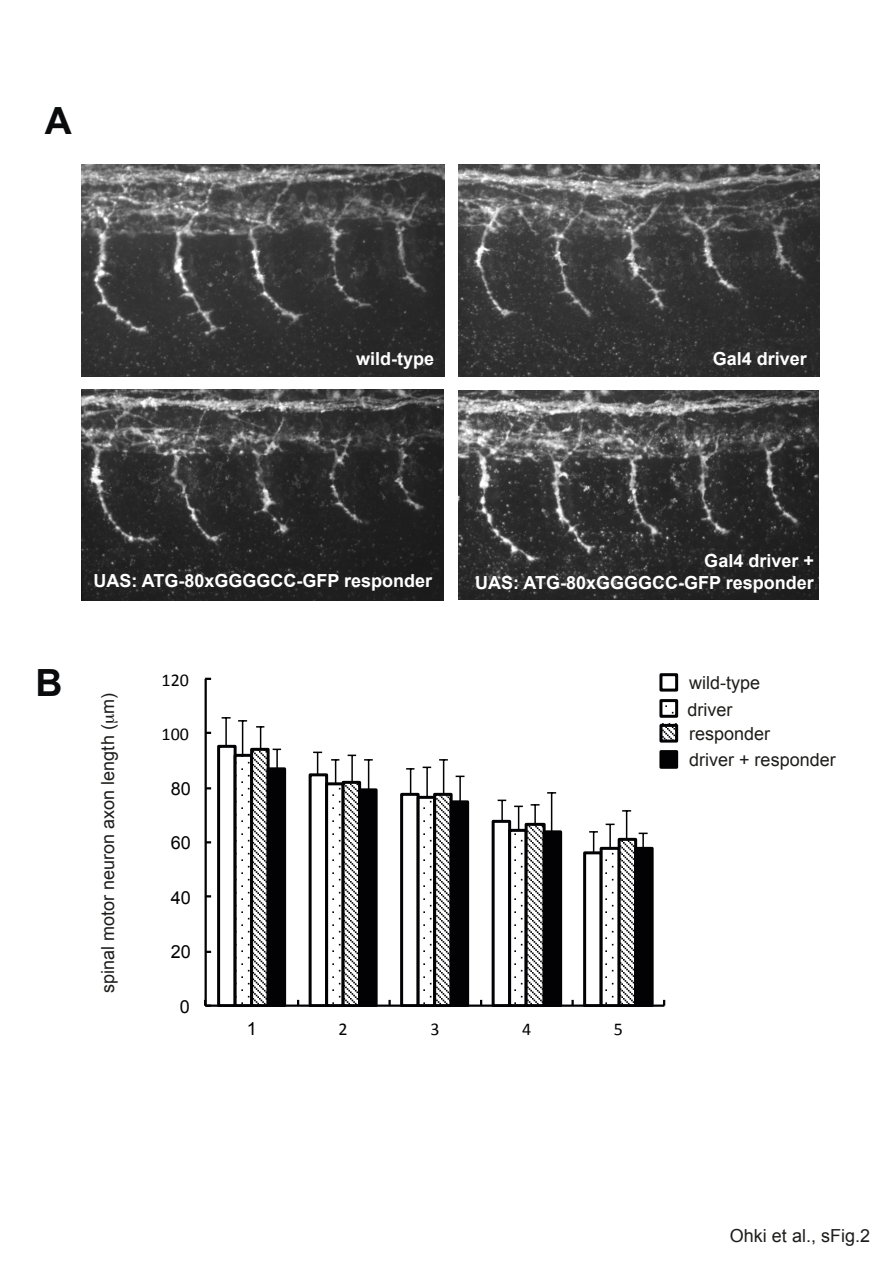
<style>
.page{position:relative;width:893px;height:1263px;background:#fff}
.page>*{position:absolute;margin:0;border:0;box-sizing:border-box;transform-origin:0 0}
.t1{font:700 37.5px "Arial";color:#0a0b0c}
.t2{font:700 18px/21.6px "Arial";color:#fff;text-align:right}
.t3{font:18px/27px "Arial";color:#1d1d1b}
.t4{font:18px "Arial";color:#020204}
.t5{font:18px "Calibri";color:#020204}
</style>
<div class="page">
<img style="left:82px;top:164px;width:362px;height:213px">
<img style="left:458px;top:164px;width:361px;height:213px">
<img style="left:82px;top:389px;width:361px;height:211px">
<img style="left:458px;top:390px;width:361px;height:209px">
<svg style="left:217px;top:743px;width:27px;height:261px"></svg>
<svg style="left:232px;top:752px;width:17px;height:252px"></svg>
<svg style="left:249px;top:747px;width:199px;height:257px"></svg>
<svg style="left:265px;top:766px;width:389px;height:238px"></svg>
<hr style="left:225px;top:718px;width:2px;height:28px;background:#020204">
<svg style="left:222px;top:717px;width:9px;height:2px"></svg>
<svg style="left:313px;top:752px;width:9px;height:23px"></svg>
<svg style="left:406px;top:768px;width:8px;height:26px"></svg>
<hr style="left:501px;top:800px;width:2px;height:21px;background:#020204">
<svg style="left:589px;top:831px;width:9px;height:22px"></svg>
<hr style="left:242px;top:721px;width:1px;height:34px;background:#020204">
<svg style="left:238px;top:720px;width:9px;height:2px"></svg>
<svg style="left:331px;top:759px;width:8px;height:25px"></svg>
<hr style="left:426px;top:767px;width:2px;height:30px;background:#020204">
<svg style="left:514px;top:806px;width:9px;height:24px"></svg>
<hr style="left:609px;top:824px;width:2px;height:24px;background:#020204">
<svg style="left:606px;top:823px;width:9px;height:2px"></svg>
<svg style="left:256px;top:726px;width:8px;height:23px"></svg>
<hr style="left:351px;top:755px;width:2px;height:27px;background:#020204">
<hr style="left:443px;top:760px;width:1px;height:34px;background:#020204">
<svg style="left:531px;top:804px;width:9px;height:20px"></svg>
<svg style="left:622px;top:810px;width:9px;height:29px"></svg>
<hr style="left:276px;top:749px;width:2px;height:20px;background:#020204">
<svg style="left:364px;top:759px;width:9px;height:30px"></svg>
<hr style="left:459px;top:776px;width:2px;height:26px;background:#020204">
<hr style="left:551px;top:793px;width:1px;height:39px;background:#020204">
<svg style="left:547px;top:792px;width:9px;height:2px"></svg>
<svg style="left:639px;top:833px;width:9px;height:15px"></svg>
<hr style="left:205px;top:679px;width:2px;height:327px;background:#020204">
<hr style="left:206px;top:1004px;width:458px;height:3px;background:#020204">
<svg style="left:204px;top:1000px;width:7px;height:7px"></svg>
<svg style="left:388px;top:1000px;width:3px;height:5px"></svg>
<svg style="left:571px;top:1000px;width:3px;height:5px"></svg>
<div style="left:659px;top:673px;width:19px;height:19px;border:3px solid #020204"></div>
<svg style="left:665px;top:705px;width:9px;height:9px"></svg>
<div style="left:659px;top:699px;width:19px;height:19px;border:3px solid #020204"></div>
<svg style="left:663px;top:728px;width:11px;height:11px"></svg>
<div style="left:659px;top:724px;width:19px;height:19px;border:3px solid #020204"></div>
<div style="left:661px;top:751px;width:16px;height:15px;background:#020204"></div>
<div style="left:659px;top:750px;width:19px;height:19px;border:3px solid #020204"></div>
<h1 class="t1" style="left:45px;top:96px;width:29px">A</h1>
<p class="t2" style="left:356px;top:348px;width:80px">wild-type</p>
<p class="t2" style="left:713px;top:348px;width:96px">Gal4 driver</p>
<h1 class="t1" style="left:36px;top:658px;width:29px">B</h1>
<p class="t2" style="left:93px;top:570px;width:340px">UAS: ATG-80xGGGGCC-GFP responder</p>
<p class="t3" style="left:94px;top:993px;width:301px;rotate:-90deg">spinal motor neuron axon length ( m)</p>
<p class="t5" style="left:162px;top:669px;width:29px">120</p>
<p class="t5" style="left:162px;top:723px;width:29px">100</p>
<p class="t4" style="left:171px;top:777px;width:22px">80</p>
<p class="t4" style="left:171px;top:831px;width:22px">60</p>
<p class="t4" style="left:171px;top:886px;width:22px">40</p>
<p class="t4" style="left:171px;top:940px;width:22px">20</p>
<p class="t4" style="left:180px;top:995px;width:12px">0</p>
<p class="t2" style="left:475px;top:551px;width:340px">Gal4 driver +<br>UAS: ATG-80xGGGGCC-GFP responder</p>
<p class="t3" style="left:688px;top:669px;width:74px">wild-type driver</p>
<p class="t3" style="left:689px;top:720px;width:148px;line-height:26.2px">responder<br>driver + responder</p>
<p class="t4" style="left:247px;top:1017px;width:12px">1</p>
<p class="t5" style="left:339px;top:1018px;width:11px">2</p>
<p class="t5" style="left:430px;top:1018px;width:11px">3</p>
<p class="t5" style="left:522px;top:1018px;width:11px">4</p>
<p class="t5" style="left:614px;top:1018px;width:11px">5</p>
<p class="t3" style="left:730px;top:1222px;width:142px">Ohki et al., sFig.2</p>
</div>
